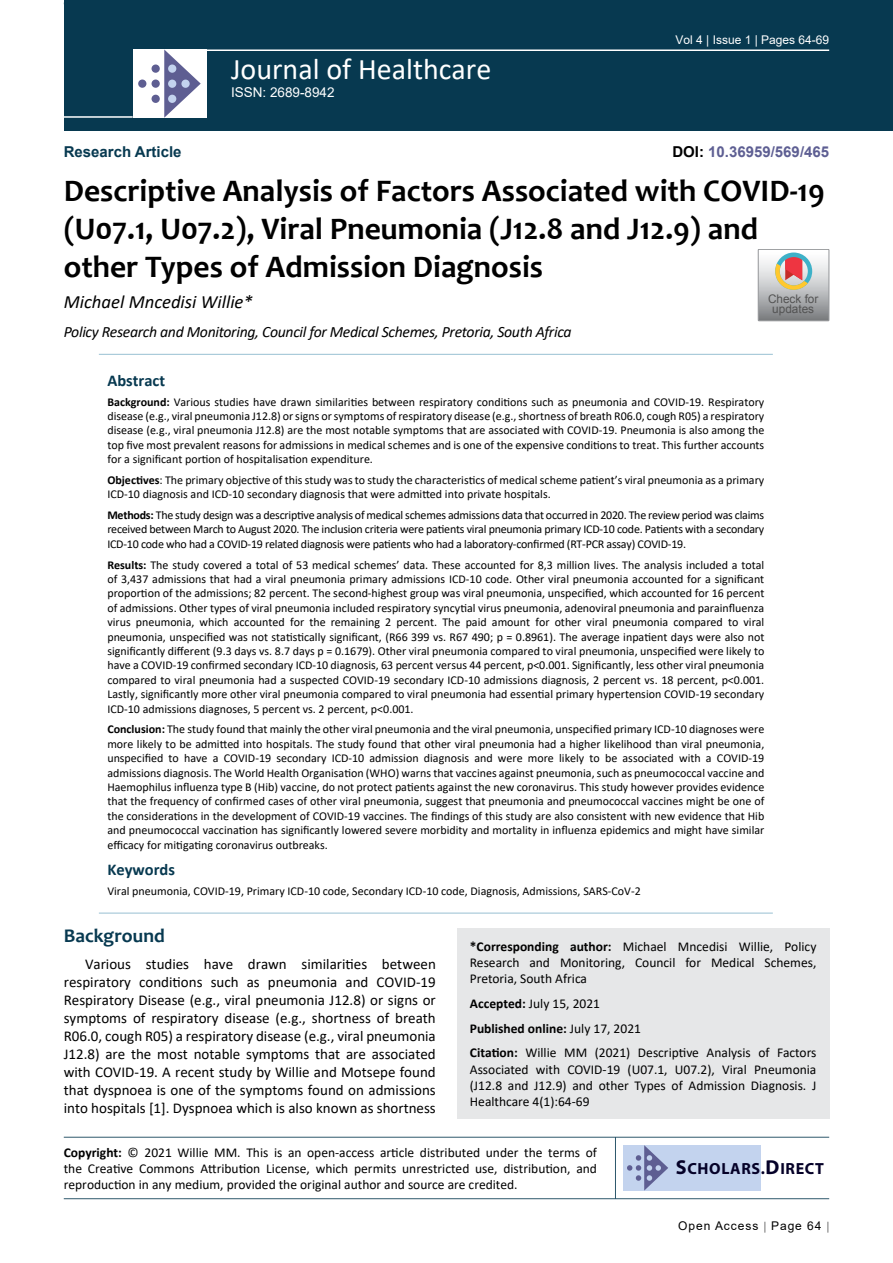
<style>
.page{position:relative;width:893px;height:1263px;background:#fff}
.page>*{position:absolute;margin:0;border:0;box-sizing:border-box;transform-origin:0 0}
.t1{font:700 31.5px/37.8px "Candara";color:#000}
.t2{font:30px "Calibri";color:#fff}
.t3{font:700 19.5px "Candara";color:#073950}
.t4{font:italic 18.75px "Calibri";color:#000}
.t5{font:700 16.5px "Calibri";color:#073950}
.t6{font:700 16.2px "Myriad Pro";letter-spacing:.04em;color:#050128}
.t7{font:italic 15.75px "Calibri";letter-spacing:-.02em;color:#000}
.t8{font:15px/18px "Calibri";color:#000;text-align:justify}
.t9{font:700 15px "Arial";color:#5e5f93}
.t10{font:700 15px "Arial";color:#073950}
.t11{font:13.5px/16.2px "Calibri";color:#000;text-align:justify}
.t12{font:13.5px "Arial";color:#fff}
.t13{font:12px/14.4px "Calibri";color:#000;text-align:justify}
.t14{font:12px "Arial";color:#fff}
.t15{font:12px "Arial";letter-spacing:.08em;color:#000}
.t16{font:11.85px/10.2px "Arial";color:#535353;text-align:center}
.s1{color:#000}
.s2{font-weight:700}
.s3{font-size:20.25px}
</style>
<div class="page">
<div style="left:64px;top:0;width:829px;height:131px;background:#073950"></div>
<hr style="left:64px;top:1137px;width:765px;height:1px;background:#073950">
<hr style="left:64px;top:1198px;width:765px;height:1px;background:#073950">
<hr style="left:615px;top:1137px;width:1px;height:62px;background:#073950">
<hr style="left:204px;top:49px;width:625px;height:2px;background:#fff">
<hr style="left:64px;top:116px;width:69px;height:2px;background:#fff">
<div style="left:133px;top:49px;width:74px;height:69px;background:#fff"></div>
<svg style="left:164px;top:49px;width:37px;height:69px"></svg>
<div style="left:152px;top:65px;width:8px;height:8px;background:#5e5e92;border-radius:50%"></div>
<div style="left:138px;top:80px;width:8px;height:8px;background:#5e5e92;border-radius:50%"></div>
<div style="left:152px;top:80px;width:8px;height:8px;background:#5e5e92;border-radius:50%"></div>
<div style="left:168px;top:80px;width:8px;height:8px;background:#c3d3ee;border-radius:50%"></div>
<div style="left:181px;top:80px;width:9px;height:8px;background:#c3d3ee;border-radius:50%"></div>
<div style="left:168px;top:95px;width:8px;height:8px;background:#c3d3ee;border-radius:50%"></div>
<div style="left:168px;top:65px;width:8px;height:8px;background:#c3d3ee;border-radius:50%"></div>
<div style="left:152px;top:95px;width:8px;height:8px;background:#5e5e92;border-radius:50%"></div>
<div style="left:623px;top:1145px;width:138px;height:45px;background:#c3d3ee"></div>
<svg style="left:627px;top:1145px;width:41px;height:45px"></svg>
<div style="left:457px;top:928px;width:372px;height:191px;background:#e6e7e8"></div>
<hr style="left:99px;top:913px;width:674px;height:1px;background:#98c0d2">
<hr style="left:99px;top:354px;width:674px;height:1px;background:#98c0d2">
<svg style="left:758px;top:249px;width:71px;height:72px;background:#bdb6b3"></svg>
<p class="t10" style="left:64px;top:141px;width:119px">Research Article</p>
<h2 class="t2" style="left:231px;top:48px;width:262px">Journal of Healthcare</h2>
<p class="t12" style="left:231px;top:83px;width:105px">ISSN: 2689-8942</p>
<p class="t14" style="left:675px;top:31px;width:155px">Vol 4 | Issue 1 | Pages 64-69</p>
<p class="t9" style="left:672px;top:141px;width:158px"><span class="s1">DOI:</span> 10.36959/569/465</p>
<h1 class="t1" style="left:64px;top:172px;width:762px">Descriptive Analysis of Factors Associated with COVID-19 (U07.1, U07.2), Viral Pneumonia (J12.8 and J12.9) and other Types of Admission Diagnosis</h1>
<h3 class="t4" style="left:64px;top:289px;width:191px">Michael Mncedisi Willie*</h3>
<h3 class="t7" style="left:64px;top:321px;width:509px">Policy Research and Monitoring, Council for Medical Schemes, Pretoria, South Africa</h3>
<p class="t16" style="left:768px;top:293px;width:52px">Check for updates</p>
<h3 class="t5" style="left:107px;top:368px;width:59px">Abstract</h3>
<p class="t13" style="left:107px;top:394px;width:658px"><span class="s2">Background:</span> Various studies have drawn similarities between respiratory conditions such as pneumonia and COVID-19. Respiratory disease (e.g., viral pneumonia J12.8) or signs or symptoms of respiratory disease (e.g., shortness of breath R06.0, cough R05) a respiratory disease (e.g., viral pneumonia J12.8) are the most notable symptoms that are associated with COVID-19. Pneumonia is also among the top five most prevalent reasons for admissions in medical schemes and is one of the expensive conditions to treat. This further accounts for a significant portion of hospitalisation expenditure.</p>
<p class="t13" style="left:107px;top:472px;width:658px"><span class="s2">Objectives</span>: The primary objective of this study was to study the characteristics of medical scheme patient’s viral pneumonia as a primary<br>ICD-10 diagnosis and ICD-10 secondary diagnosis that were admitted into private hospitals.</p>
<p class="t13" style="left:107px;top:508px;width:658px"><span class="s2">Methods:</span> The study design was a descriptive analysis of medical schemes admissions data that occurred in 2020. The review period was claims received between March to August 2020. The inclusion criteria were patients viral pneumonia primary ICD-10 code. Patients with a secondary ICD-10 code who had a COVID-19 related diagnosis were patients who had a laboratory-confirmed (RT-PCR assay) COVID-19.</p>
<p class="t13" style="left:107px;top:557px;width:658px"><span class="s2">Results:</span> The study covered a total of 53 medical schemes’ data. These accounted for 8,3 million lives. The analysis included a total of 3,437 admissions that had a viral pneumonia primary admissions ICD-10 code. Other viral pneumonia accounted for a significant proportion of the admissions; 82 percent. The second-highest group was viral pneumonia, unspecified, which accounted for 16 percent of admissions. Other types of viral pneumonia included respiratory syncytial virus pneumonia, adenoviral pneumonia and parainfluenza virus pneumonia, which accounted for the remaining 2 percent. The paid amount for other viral pneumonia compared to viral pneumonia, unspecified was not statistically significant, (R66 399 vs. R67 490; p = 0.8961). The average inpatient days were also not significantly different (9.3 days vs. 8.7 days p = 0.1679). Other viral pneumonia compared to viral pneumonia, unspecified were likely to have a COVID-19 confirmed secondary ICD-10 diagnosis, 63 percent versus 44 percent, p&lt;0.001. Significantly, less other viral pneumonia compared to viral pneumonia had a suspected COVID-19 secondary ICD-10 admissions diagnosis, 2 percent vs. 18 percent, p&lt;0.001.<br>Lastly, significantly more other viral pneumonia compared to viral pneumonia had essential primary hypertension COVID-19 secondary ICD-10 admissions diagnoses, 5 percent vs. 2 percent, p&lt;0.001.</p>
<p class="t13" style="left:107px;top:722px;width:658px"><span class="s2">Conclusion:</span> The study found that mainly the other viral pneumonia and the viral pneumonia, unspecified primary ICD-10 diagnoses were more likely to be admitted into hospitals. The study found that other viral pneumonia had a higher likelihood than viral pneumonia, unspecified to have a COVID-19 secondary ICD-10 admission diagnosis and were more likely to be associated with a COVID-19 admissions diagnosis. The World Health Organisation (WHO) warns that vaccines against pneumonia, such as pneumococcal vaccine and Haemophilus influenza type B (Hib) vaccine, do not protect patients against the new coronavirus. This study however provides evidence that the frequency of confirmed cases of other viral pneumonia, suggest that pneumonia and pneumococcal vaccines might be one of the considerations in the development of COVID-19 vaccines. The findings of this study are also consistent with new evidence that Hib and pneumococcal vaccination has significantly lowered severe morbidity and mortality in influenza epidemics and might have similar efficacy for mitigating coronavirus outbreaks.</p>
<h3 class="t5" style="left:107px;top:858px;width:69px">Keywords</h3>
<p class="t13" style="left:107px;top:883px;width:535px">Viral pneumonia, COVID-19, Primary ICD-10 code, Secondary ICD-10 code, Diagnosis, Admissions, SARS-CoV-2</p>
<h3 class="t3" style="left:64px;top:923px;width:103px">Background</h3>
<p class="t8" style="left:64px;top:954px;width:374px;text-indent:21px">Various studies have drawn similarities between respiratory conditions such as pneumonia and COVID-19<br>Respiratory Disease (e.g., viral pneumonia J12.8) or signs or symptoms of respiratory disease (e.g., shortness of breath R06.0, cough R05) a respiratory disease (e.g., viral pneumonia J12.8) are the most notable symptoms that are associated with COVID-19. A recent study by Willie and Motsepe found that dyspnoea is one of the symptoms found on admissions into hospitals [1]. Dyspnoea which is also known as shortness</p>
<p class="t11" style="left:470px;top:938px;width:348px"><span class="s2">*Corresponding author:</span> Michael Mncedisi Willie, Policy Research and Monitoring, Council for Medical Schemes, Pretoria, South Africa</p>
<p class="t11" style="left:470px;top:991px;width:348px;line-height:24.8px;text-align:left"><span class="s2">Accepted:</span> July 15, 2021<br><span class="s2">Published online:</span> July 17, 2021<br><span class="s2">Citation:</span> Willie MM (2021) Descriptive Analysis of Factors</p>
<p class="t11" style="left:470px;top:1060px;width:348px">Associated with COVID-19 (U07.1, U07.2), Viral Pneumonia (J12.8 and J12.9) and other Types of Admission Diagnosis. J Healthcare 4(1):64-69</p>
<p class="t11" style="left:64px;top:1144px;width:535px"><span class="s2">Copyright:</span> © 2021 Willie MM. This is an open-access article distributed under the terms of the Creative Commons Attribution License, which permits unrestricted use, distribution, and reproduction in any medium, provided the original author and source are credited.</p>
<h3 class="t6" style="left:676px;top:1158px;width:150px"><span class="s3">S</span>CHOLARS.<span class="s3">D</span>IRECT</h3>
<p class="t15" style="left:678px;top:1217px;width:145px">Open Access Page 64</p>
</div>
